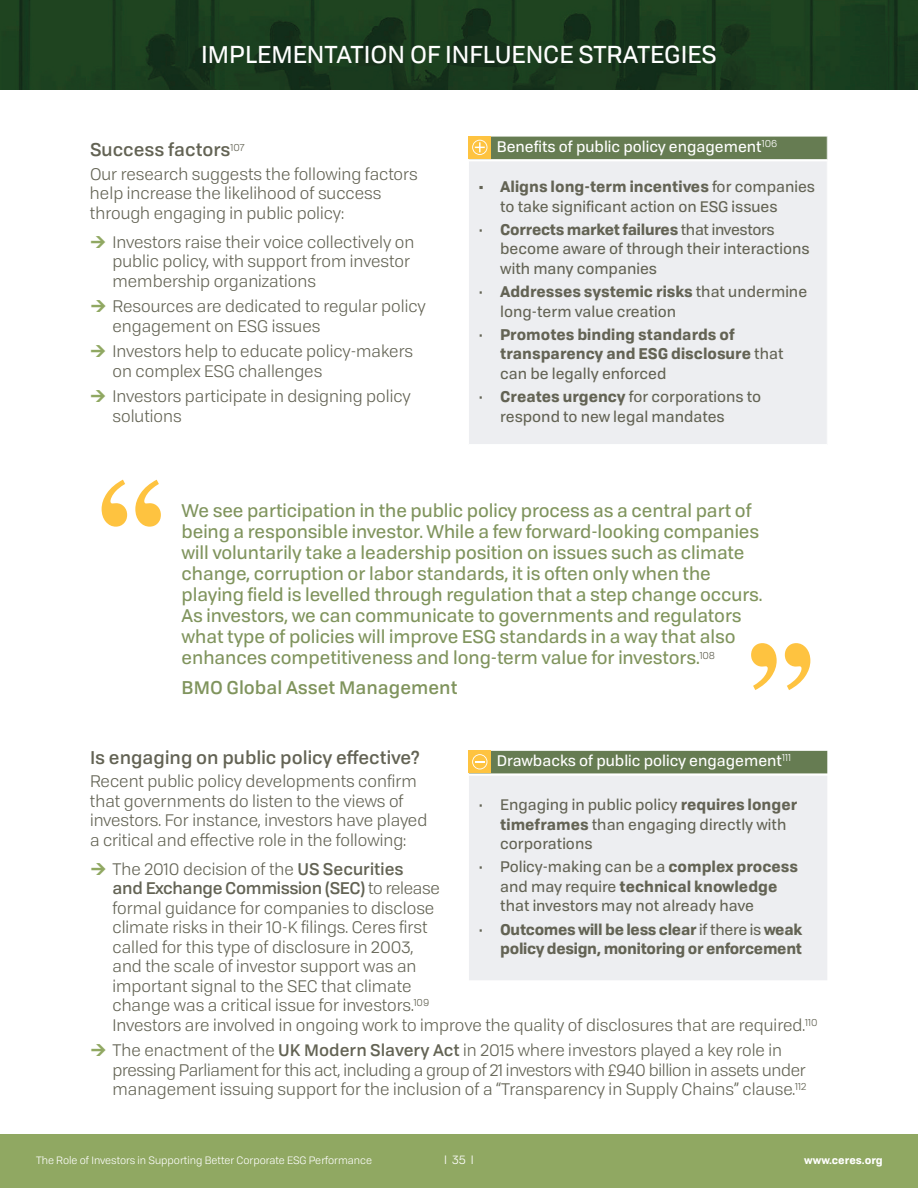
<style>
.page{position:relative;width:918px;height:1188px;background:#fff}
.page>*{position:absolute;margin:0;border:0;box-sizing:border-box;transform-origin:0 0}
.t1{font:24px "Tofino";color:#fff}
.t2{font:18px/21px "Tofino";letter-spacing:-.005em;color:#80945d}
.t3{font:500 18px "Tofino";color:#636354}
.t4{font:500 18px "Tofino";color:#80945d}
.t5{font:16.5px/19.5px "Tofino";color:#636354}
.t6{font:15px/19.5px "Tofino";color:#636354}
.t7{font:700 15px/19.5px "Tofino";color:#636354}
.t8{font:700 15px/19.5px "Tofino";letter-spacing:-.02em;color:#636354;text-align:right}
.t9{font:15px "Tofino";color:#fff}
.t10{font:12px "Tofino";color:#fff}
.t11{font:10.5px "Tofino";color:#fff}
.t12{font:700 10.5px "Tofino";color:#fff}
.s1{font-weight:700}
.s2{font-weight:400}
.s3{font-weight:500}
</style>
<div class="page">
<img style="left:0;top:0;width:918px;height:90px">
<div style="left:0;top:1134px;width:918px;height:54px;background:#90a862"></div>
<div style="left:468px;top:136px;width:360px;height:24px;background:#667c52"></div>
<div style="left:468px;top:160px;width:360px;height:285px;background:#edeef1"></div>
<hr style="left:468px;top:136px;width:1px;height:309px;background:#fff">
<hr style="left:827px;top:136px;width:1px;height:309px;background:#fff">
<hr style="left:468px;top:136px;width:360px;height:1px;background:#fff">
<hr style="left:468px;top:159px;width:360px;height:2px;background:#fff">
<hr style="left:468px;top:444px;width:360px;height:1px;background:#fff">
<div style="left:468px;top:136px;width:23px;height:23px;background:#fec340"></div>
<svg style="left:472px;top:140px;width:15px;height:15px"></svg>
<svg style="left:102px;top:480px;width:59px;height:47px"></svg>
<svg style="left:751px;top:643px;width:59px;height:47px"></svg>
<div style="left:468px;top:750px;width:360px;height:25px;background:#667c52"></div>
<div style="left:468px;top:775px;width:360px;height:206px;background:#edeef1"></div>
<hr style="left:468px;top:750px;width:1px;height:231px;background:#fff">
<hr style="left:468px;top:750px;width:360px;height:1px;background:#fff">
<hr style="left:468px;top:773px;width:360px;height:3px;background:#fff">
<div style="left:468px;top:750px;width:23px;height:23px;background:#fec340"></div>
<svg style="left:472px;top:754px;width:15px;height:15px"></svg>
<h1 class="t1" style="left:201px;top:41px;width:517px">IMPLEMENTATION OF INFLUENCE STRATEGIES</h1>
<p class="t3" style="left:90px;top:140px;width:156px">Success factors<sup>107</sup></p>
<p class="t5" style="left:90px;top:164px;width:329px">Our research suggests the following factors help increase the likelihood of success through engaging in public policy:</p>
<p class="t5" style="left:112px;top:232px;width:303px">Investors raise their voice collectively on public policy, with support from investor membership organizations</p>
<p class="t5" style="left:112px;top:297px;width:315px">Resources are dedicated to regular policy engagement on ESG issues</p>
<p class="t5" style="left:112px;top:342px;width:302px">Investors help to educate policy-makers on complex ESG challenges</p>
<p class="t5" style="left:112px;top:387px;width:300px">Investors participate in designing policy solutions</p>
<p class="t9" style="left:497px;top:138px;width:282px">Benefits of public policy engagement<sup>106</sup></p>
<p class="t6" style="left:500px;top:177px;width:316px;text-indent:-22px"><span class="s1">• Aligns long-term incentives</span> for companies to take significant action on ESG issues</p>
<p class="t6" style="left:500px;top:220px;width:311px;text-indent:-22px">• <span class="s1">Corrects market failures</span> that investors become aware of through their interactions with many companies</p>
<p class="t6" style="left:500px;top:282px;width:308px;text-indent:-23px">• <span class="s1">Addresses systemic risks</span> that undermine long-term value creation</p>
<p class="t7" style="left:500px;top:325px;width:285px;text-indent:-22px"><span class="s2">•</span> Promotes binding standards of transparency and ESG disclosure <span class="s2">that can be legally enforced</span></p>
<p class="t6" style="left:500px;top:387px;width:262px;text-indent:-22px">• <span class="s1">Creates urgency</span> for corporations to respond to new legal mandates</p>
<p class="t2" style="left:182px;top:500px;width:583px">We see participation in the public policy process as a central part of being a responsible investor. While a few forward-looking companies will voluntarily take a leadership position on issues such as climate change, corruption or labor standards, it is often only when the playing field is levelled through regulation that a step change occurs.<br>As investors, we can communicate to governments and regulators what type of policies will improve ESG standards in a way that also enhances competitiveness and long-term value for investors.<sup>108</sup></p>
<p class="t4" style="left:182px;top:677px;width:278px">BMO Global Asset Management</p>
<p class="t3" style="left:90px;top:747px;width:331px">Is engaging on public policy effective?</p>
<p class="t5" style="left:90px;top:772px;width:339px">Recent public policy developments confirm that governments do listen to the views of investors. For instance, investors have played a critical and effective role in the following:</p>
<p class="t5" style="left:112px;top:859px;width:706px">The 2010 decision of the <span class="s3">US Securities<br>and Exchange Commission (SEC)</span> to release<br>formal guidance for companies to disclose<br>climate risks in their 10-K filings. Ceres first<br>called for this type of disclosure in 2003,<br>and the scale of investor support was an<br>important signal to the SEC that climate<br>change was a critical issue for investors.<sup>109<br></sup>Investors are involved in ongoing work to improve the quality of disclosures that are required.<sup>110</sup></p>
<p class="t5" style="left:112px;top:1041px;width:695px">The enactment of the <span class="s3">UK Modern Slavery Act</span> in 2015 where investors played a key role in pressing Parliament for this act, including a group of 21 investors with £940 billion in assets under management issuing support for the inclusion of a “Transparency in Supply Chains” clause.<sup>112</sup></p>
<p class="t9" style="left:497px;top:752px;width:296px">Drawbacks of public policy engagement<sup>111</sup></p>
<p class="t6" style="left:500px;top:795px;width:299px;text-indent:-22px">• Engaging in public policy <span class="s1">requires longer timeframes</span> than engaging directly with corporations</p>
<p class="t6" style="left:500px;top:857px;width:299px;text-indent:-22px">• Policy-making can be a <span class="s1">complex process </span>and may require <span class="s1">technical knowledge </span>that investors may not already have</p>
<p class="t8" style="left:478px;top:920px;width:326px"><span class="s2">•</span> Outcomes will be less clear <span class="s2">if there is</span> weak policy design, monitoring or enforcement</p>
<p class="t11" style="left:36px;top:1154px;width:338px">The Role of Investors in Supporting Better Corporate ESG Performance</p>
<p class="t10" style="left:444px;top:1153px;width:31px">I35I</p>
<p class="t12" style="left:804px;top:1154px;width:80px">www.ceres.org</p>
</div>
